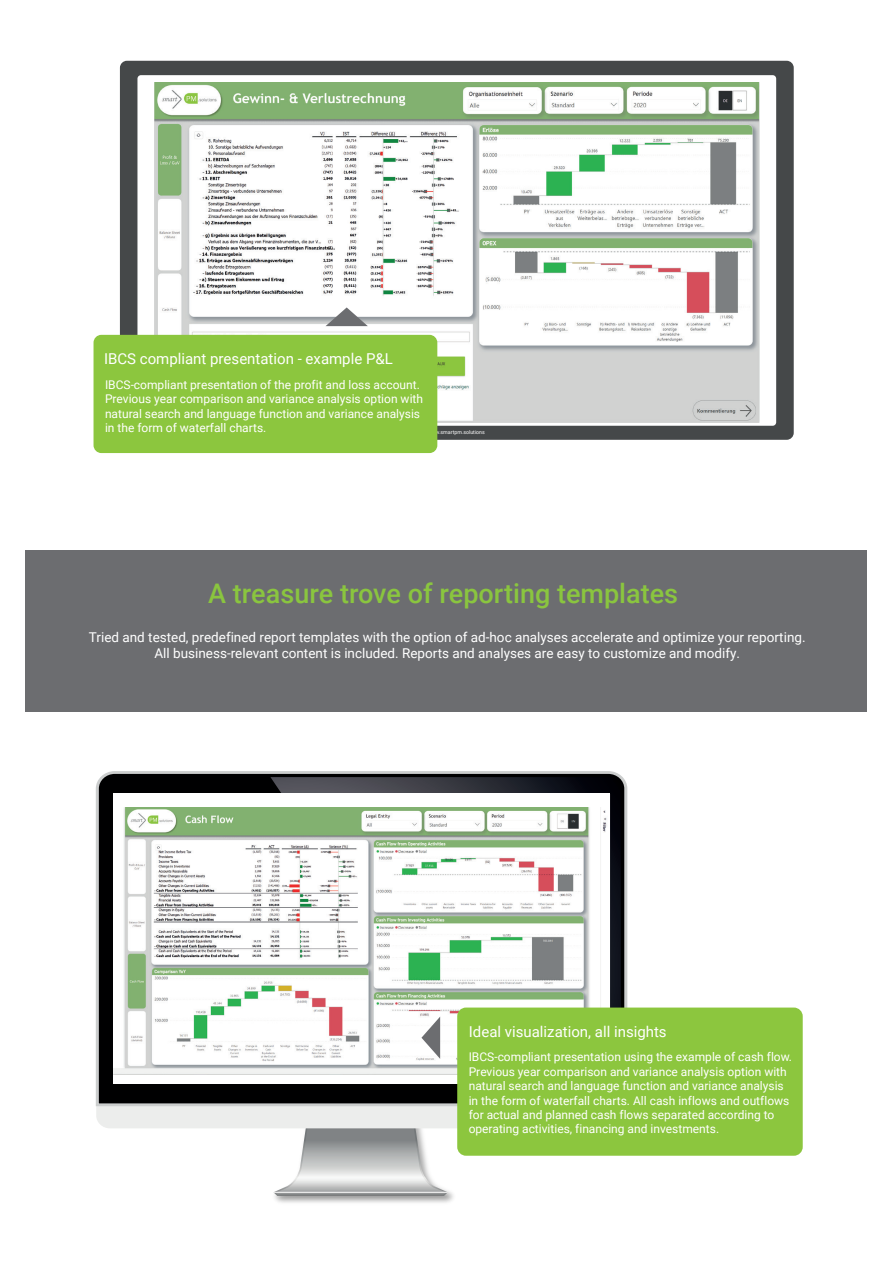
<style>
.page{position:relative;width:893px;height:1263px;background:#fff}
.page>*{position:absolute;margin:0;border:0;box-sizing:border-box;transform-origin:0 0}
.t1{font:500 27px "Roboto";color:#8ac53f}
.t2{font:15px "Roboto";color:#fff}
.t3{font:13.5px/16.2px "Roboto";color:#fff;text-align:center}
.t4{font:12px/14.4px "Roboto";color:#fff}
.t5{font:5.25px "Roboto";color:#fff}
</style>
<div class="page">
<img style="left:274px;top:1196px;width:180px;height:7px">
<svg style="left:96px;top:1106px;width:361px;height:90px"></svg>
<svg style="left:96px;top:771px;width:531px;height:335px;background:#2c2d30"></svg>
<svg style="left:113px;top:794px;width:497px;height:290px"></svg>
<img style="left:113px;top:807px;width:495px;height:267px">
<svg style="left:120px;top:61px;width:674px;height:379px;fill:#454849"></svg>
<img style="left:154px;top:83px;width:606px;height:340px">
<div style="left:26px;top:550px;width:841px;height:162px;background:#6c6d70"></div>
<svg style="left:421px;top:1016px;width:19px;height:43px"></svg>
<svg style="left:326px;top:307px;width:42px;height:19px"></svg>
<div style="left:457px;top:1007px;width:346px;height:149px;background:#8cc63e;border-radius:9px"></div>
<div style="left:94px;top:335px;width:343px;height:118px;background:#8cc63e;border-radius:8px"></div>
<p class="t2" style="left:104px;top:348px;width:290px">IBCS compliant presentation - example P&amp;L</p>
<p class="t4" style="left:105px;top:377px;width:320px">IBCS-compliant presentation of the profit and loss account.<br>Previous year comparison and variance analysis option with natural search and language function and variance analysis in the form of waterfall charts.</p>
<p class="t5" style="left:428px;top:428px;width:59px">www.smartpm.solutions</p>
<h1 class="t1" style="left:208px;top:574px;width:472px">A treasure trove of reporting templates</h1>
<p class="t3" style="left:89px;top:629px;width:718px">Tried and tested, predefined report templates with the option of ad-hoc analyses accelerate and optimize your reporting.<br>All business-relevant content is included. Reports and analyses are easy to customize and modify.</p>
<p class="t2" style="left:469px;top:1021px;width:199px">Ideal visualization, all insights</p>
<p class="t4" style="left:469px;top:1049px;width:325px">IBCS-compliant presentation using the example of cash flow.<br>Previous year comparison and variance analysis option with natural search and language function and variance analysis in the form of waterfall charts. All cash inflows and outflows for actual and planned cash flows separated according to operating activities, financing and investments.</p>
</div>
